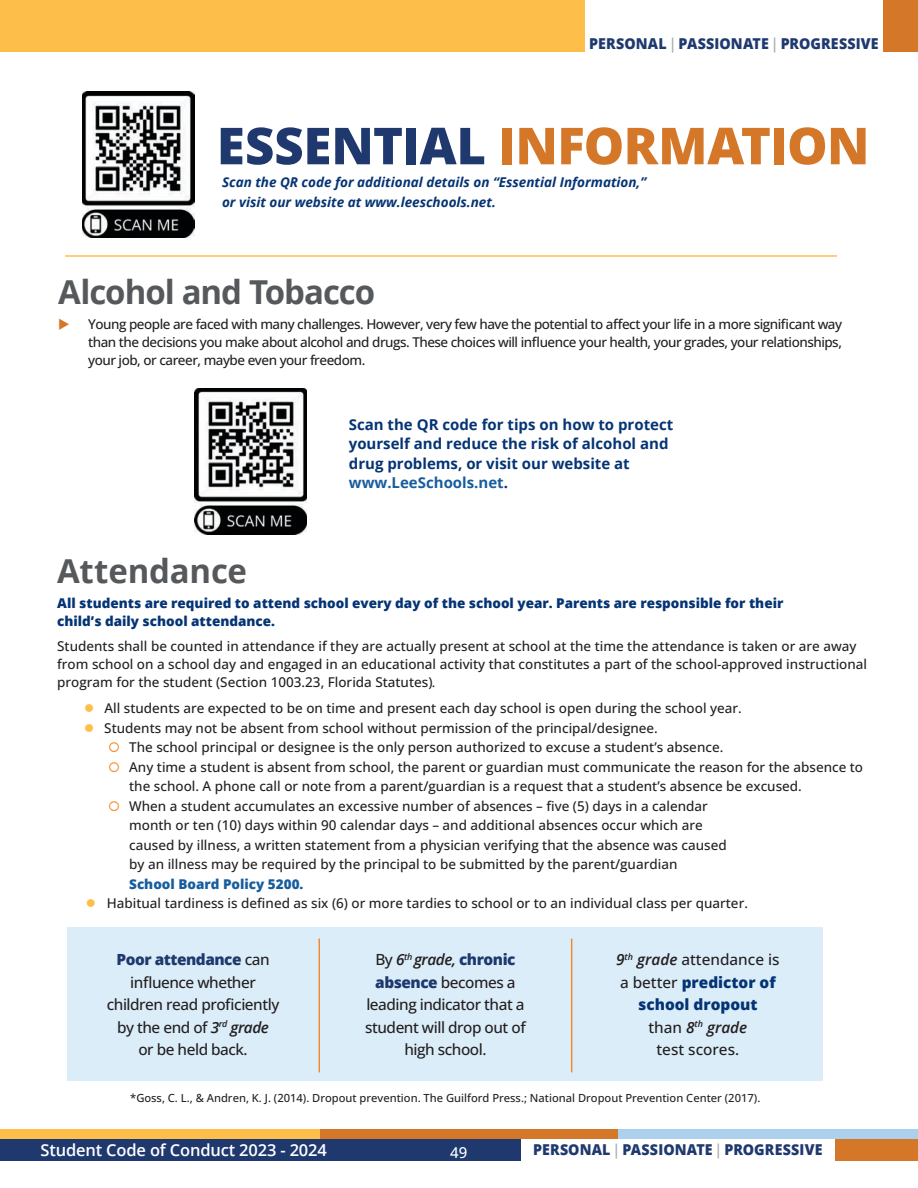
<style>
.page{position:relative;width:918px;height:1188px;background:#fff}
.page>*{position:absolute;margin:0;border:0;box-sizing:border-box;transform-origin:0 0}
.t1{font:800 51px "Open Sans";letter-spacing:-.015em;color:#d47728}
.t2{font:700 33px "Open Sans";letter-spacing:-.03em;color:#56595c}
.t3{font:700 33px "Open Sans";letter-spacing:-.01em;color:#56595c}
.t4{font:600 16.5px "Open Sans";letter-spacing:-.01em;color:#fff}
.t5{font:500 15.45px/22.4px "Open Sans";letter-spacing:-.03em;color:#231f20;text-align:center}
.t6{font:500 15.45px/22.4px "Open Sans";color:#231f20;text-align:center}
.t7{font:700 15px/19.5px "Open Sans";color:#053474}
.t8{font:800 15px "Open Sans";letter-spacing:.01em;color:#1f396f;scale:.95 1}
.t9{font:500 15px "Open Sans";color:#fff}
.t10{font:500 13.5px/18px "Open Sans";color:#231f20}
.t11{font:800 13.5px/18px "Open Sans";color:#053474}
.t12{font:italic 700 13.5px/19.5px "Open Sans";color:#053474}
.t13{font:800 13.5px "Open Sans";color:#175d9e}
.t14{font:500 11.25px "Open Sans";color:#231f20}
.s1{font-weight:600;color:#a8aaad}
.s2{color:#1f396f}
.s3{color:#d47728}
.s4{color:#175d9e}
.s5{font-weight:400;font-style:italic}
.s6{color:#fdbf4a}
.s7{color:#f58722}
.s8{font-weight:800;color:#1f396f}
.s9{font-weight:600;font-style:italic}
.s10{font-weight:800;color:#053474}
.s11{font-weight:600;color:#a8aaac}
</style>
<div class="page">
<div style="left:0;top:1138px;width:521px;height:23px;background:#1f396f"></div>
<div style="left:835px;top:1138px;width:83px;height:23px;background:#d47728"></div>
<div style="left:618px;top:1129px;width:300px;height:9px;background:#add0ed"></div>
<div style="left:319px;top:1129px;width:299px;height:9px;background:#d47728"></div>
<div style="left:0;top:1129px;width:320px;height:9px;background:#fdbf4a"></div>
<div style="left:68px;top:927px;width:755px;height:154px;background:#daedf9"></div>
<hr style="left:319px;top:939px;width:1px;height:133px;background:#f58722">
<hr style="left:571px;top:939px;width:1px;height:133px;background:#f58722">
<hr style="left:65px;top:255px;width:772px;height:2px;background:#fdbf4a">
<div style="left:0;top:0;width:584px;height:52px;background:#fdbf4a"></div>
<div style="left:884px;top:0;width:34px;height:52px;background:#d47728"></div>
<img style="left:82px;top:92px;width:113px;height:146px">
<img style="left:194px;top:388px;width:113px;height:146px">
<p class="t8" style="left:589px;top:32px;width:306px">PERSONAL<span class="s1">|</span>PASSIONATE <span class="s1">|</span>PROGRESSIVE</p>
<h1 class="t1" style="left:217px;top:107px;width:654px"><span class="s2">ESSENTIAL</span> INFORMATION</h1>
<p class="t12" style="left:222px;top:172px;width:426px">Scan the QR code for additional details on “Essential Information,” or visit our website at www.leeschools.net.</p>
<h2 class="t2" style="left:58px;top:269px;width:318px">Alcohol and Tobacco</h2>
<p class="t10" style="left:88px;top:314px;width:755px;text-align:justify;text-indent:-30px"><span class="s3">◆</span> Young people are faced with many challenges. However, very few have the potential to affect your life in a more significant way than the decisions you make about alcohol and drugs. These choices will influence your health, your grades, your relationships, your job, or career, maybe even your freedom.</p>
<p class="t7" style="left:349px;top:414px;width:326px">Scan the QR code for tips on how to protect yourself and reduce the risk of alcohol and drug problems, or visit our website at <span class="s4">www.LeeSchools.net</span>.</p>
<h2 class="t3" style="left:57px;top:548px;width:191px">Attendance</h2>
<p class="t11" style="left:57px;top:594px;width:728px">All students are required to attend school every day of the school year. Parents are responsible for their child’s daily school attendance.</p>
<p class="t10" style="left:57px;top:637px;width:811px">Students shall be counted in attendance if they are actually present at school at the time the attendance is taken or are away from school on a school day and engaged in an educational activity that constitutes a part of the school-approved instructional program for the student (Section 1003.23, Florida Statutes)<span class="s5">.</span></p>
<p class="t10" style="left:84px;top:699px;width:659px"><span class="s6">●</span> All students are expected to be on time and present each day school is open during the school year.</p>
<p class="t10" style="left:84px;top:718px;width:575px"><span class="s6">●</span> Students may not be absent from school without permission of the principal/designee.</p>
<p class="t10" style="left:108px;top:738px;width:617px"><span class="s7">○</span> The school principal or designee is the only person authorized to excuse a student’s absence.</p>
<p class="t10" style="left:129px;top:757px;width:735px;line-height:19.5px;text-indent:-21px"><span class="s7">○</span> Any time a student is absent from school, the parent or guardian must communicate the reason for the absence to the school. A phone call or note from a parent/guardian is a request that a student’s absence be excused.</p>
<p class="t10" style="left:129px;top:796px;width:599px;line-height:19.5px;text-indent:-21px"><span class="s7">○</span> When a student accumulates an excessive number of absences – five (5) days in a calendar month or ten (10) days within 90 calendar days – and additional absences occur which are caused by illness, a written statement from a physician verifying that the absence was caused by an illness may be required by the principal to be submitted by the parent/guardian</p>
<p class="t13" style="left:129px;top:873px;width:176px">School Board Policy 5200.</p>
<p class="t10" style="left:86px;top:894px;width:664px"><span class="s6">●</span> Habitual tardiness is defined as six (6) or more tardies to school or to an individual class per quarter.</p>
<p class="t5" style="left:107px;top:948px;width:174px"><span class="s8">Poor attendance</span> can influence whether children read proficiently by the end of <span class="s9">3</span><sup>rd</sup> <span class="s9">grade<br></span>or be held back.</p>
<p class="t5" style="left:365px;top:948px;width:162px">By <span class="s9">6</span><sup>th</sup> <span class="s9">grade,</span> <span class="s8">chronic absence</span> becomes a leading indicator that a student will drop out of high school.</p>
<p class="t6" style="left:616px;top:948px;width:165px"><span class="s9">9</span><sup>th</sup> <span class="s9">grade</span> attendance is a better <span class="s10">predictor of school dropout<br></span>than <span class="s9">8</span><sup>th</sup> <span class="s9">grade<br></span>test scores.</p>
<p class="t14" style="left:130px;top:1090px;width:632px">*Goss, C. L., &amp; Andren, K. J. (2014). Dropout prevention. The Guilford Press.; National Dropout Prevention Center (2017).</p>
<p class="t4" style="left:40px;top:1139px;width:288px">Student Code of Conduct 2023 - 2024</p>
<p class="t9" style="left:450px;top:1142px;width:19px">49</p>
<p class="t8" style="left:533px;top:1139px;width:306px">PERSONAL <span class="s11">|</span>PASSIONATE <span class="s11">|</span> PROGRESSIVE</p>
</div>
